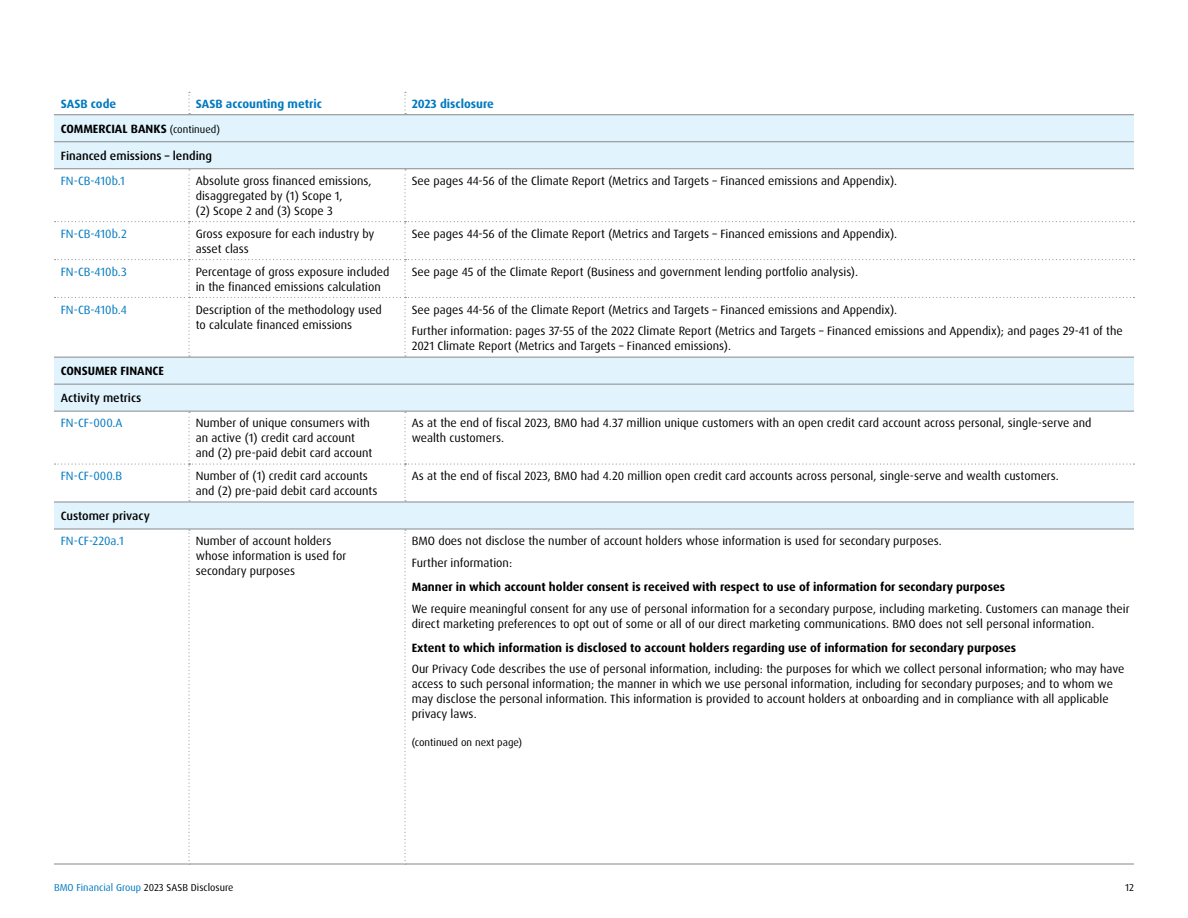
<style>
.page{position:relative;width:1188px;height:918px;background:#fff}
.page>*{position:absolute;margin:0;border:0;box-sizing:border-box;transform-origin:0 0}
.Main_Body{font:12px/15px "Dax Pro";color:#000}
.GRI_SASB_Heading_within_table_Black{font:700 12px "Dax Pro";color:#000}
.GRI_SASB_Table_Disclosure_Code{font:12px "Dax Pro";color:#0079c1}
.GRI_SASB_Second_Level_Head__med{font:500 12px "Dax Pro";color:#000}
.GRI_SASB_Running_Table_Header{font:700 12px "Dax Pro";color:#0079c1}
.GRI_SASB_First_Level_Head__caps{font:700 12px "Dax Pro";color:#000}
.GRI_SASB_Table_7pt{font:10.5px "Dax Pro";color:#000}
.t1{font:10.2px "Dax Pro";color:#000}
.s1{font-weight:400;font-size:10.5px}
.s2{color:#0079c1}
</style>
<div class="page">
<hr style="left:54px;top:863px;width:1080px;height:2px;background:#939598">
<div style="left:54px;top:115px;width:1080px;height:413px;background:#e1f4fd"></div>
<hr style="left:54px;top:114px;width:135px;height:1px;background:#939598">
<hr style="left:189px;top:114px;width:216px;height:1px;background:#939598">
<hr style="left:405px;top:114px;width:729px;height:1px;background:#939598">
<svg style="left:188px;top:92px;width:2px;height:22px"></svg>
<svg style="left:404px;top:92px;width:2px;height:22px"></svg>
<svg style="left:188px;top:530px;width:2px;height:335px"></svg>
<svg style="left:404px;top:530px;width:2px;height:335px"></svg>
<hr style="left:54px;top:141px;width:135px;height:1px;background:#939598">
<hr style="left:189px;top:141px;width:216px;height:1px;background:#939598">
<hr style="left:405px;top:141px;width:729px;height:1px;background:#939598">
<hr style="left:54px;top:168px;width:135px;height:1px;background:#939598">
<hr style="left:189px;top:168px;width:216px;height:1px;background:#939598">
<hr style="left:405px;top:168px;width:729px;height:1px;background:#939598">
<hr style="left:54px;top:384px;width:135px;height:1px;background:#939598">
<hr style="left:189px;top:384px;width:216px;height:1px;background:#939598">
<hr style="left:405px;top:384px;width:729px;height:1px;background:#939598">
<hr style="left:54px;top:411px;width:135px;height:1px;background:#939598">
<hr style="left:189px;top:411px;width:216px;height:1px;background:#939598">
<hr style="left:405px;top:411px;width:729px;height:1px;background:#939598">
<hr style="left:54px;top:501px;width:135px;height:2px;background:#939598">
<hr style="left:189px;top:501px;width:216px;height:2px;background:#939598">
<hr style="left:405px;top:501px;width:729px;height:2px;background:#939598">
<hr style="left:54px;top:528px;width:135px;height:2px;background:#939598">
<hr style="left:189px;top:528px;width:216px;height:2px;background:#939598">
<hr style="left:405px;top:528px;width:729px;height:2px;background:#939598">
<hr style="left:54px;top:357px;width:135px;height:1px;background:#939598">
<hr style="left:189px;top:357px;width:216px;height:1px;background:#939598">
<hr style="left:405px;top:357px;width:729px;height:1px;background:#939598">
<svg style="left:55px;top:169px;width:1079px;height:188px"></svg>
<svg style="left:55px;top:412px;width:1079px;height:89px"></svg>
<p class="GRI_SASB_Running_Table_Header" style="left:61px;top:96px;width:57px">SASB code</p>
<p class="GRI_SASB_Running_Table_Header" style="left:196px;top:96px;width:128px">SASB accounting metric</p>
<p class="GRI_SASB_Running_Table_Header" style="left:412px;top:96px;width:84px">2023 disclosure</p>
<p class="GRI_SASB_First_Level_Head__caps" style="left:61px;top:121px;width:161px">COMMERCIAL BANKS <span class="s1">(continued)</span></p>
<p class="GRI_SASB_Second_Level_Head__med" style="left:61px;top:148px;width:153px">Financed emissions – lending</p>
<p class="GRI_SASB_Table_Disclosure_Code" style="left:61px;top:173px;width:66px">FN-CB-410b.1</p>
<p class="Main_Body" style="left:196px;top:173px;width:177px">Absolute gross financed emissions, disaggregated by (1) Scope 1,<br>(2) Scope 2 and (3) Scope 3</p>
<p class="Main_Body" style="left:412px;top:173px;width:487px">See pages 44-56 of the Climate Report (Metrics and Targets – Financed emissions and Appendix).</p>
<p class="GRI_SASB_Table_Disclosure_Code" style="left:61px;top:226px;width:68px">FN-CB-410b.2</p>
<p class="Main_Body" style="left:196px;top:226px;width:180px">Gross exposure for each industry by asset class</p>
<p class="Main_Body" style="left:412px;top:226px;width:487px">See pages 44-56 of the Climate Report (Metrics and Targets – Financed emissions and Appendix).</p>
<p class="GRI_SASB_Table_Disclosure_Code" style="left:61px;top:264px;width:68px">FN-CB-410b.3</p>
<p class="Main_Body" style="left:196px;top:264px;width:195px">Percentage of gross exposure included in the financed emissions calculation</p>
<p class="Main_Body" style="left:412px;top:264px;width:448px">See page 45 of the Climate Report (Business and government lending portfolio analysis).</p>
<p class="GRI_SASB_Table_Disclosure_Code" style="left:61px;top:302px;width:67px">FN-CB-410b.4</p>
<p class="Main_Body" style="left:196px;top:302px;width:188px">Description of the methodology used to calculate financed emissions</p>
<p class="Main_Body" style="left:412px;top:302px;width:487px">See pages 44-56 of the Climate Report (Metrics and Targets – Financed emissions and Appendix).</p>
<p class="Main_Body" style="left:412px;top:324px;width:713px">Further information: pages 37-55 of the 2022 Climate Report (Metrics and Targets – Financed emissions and Appendix); and pages 29-41 of the<br>2021 Climate Report (Metrics and Targets – Financed emissions).</p>
<p class="GRI_SASB_First_Level_Head__caps" style="left:61px;top:363px;width:105px">CONSUMER FINANCE</p>
<p class="GRI_SASB_Second_Level_Head__med" style="left:61px;top:390px;width:82px">Activity metrics</p>
<p class="GRI_SASB_Table_Disclosure_Code" style="left:61px;top:415px;width:63px">FN-CF-000.A</p>
<p class="Main_Body" style="left:196px;top:416px;width:178px">Number of unique consumers with an active (1) credit card account and (2) pre-paid debit card account</p>
<p class="Main_Body" style="left:412px;top:416px;width:681px">As at the end of fiscal 2023, BMO had 4.37 million unique customers with an open credit card account across personal, single-serve and wealth customers.</p>
<p class="GRI_SASB_Table_Disclosure_Code" style="left:61px;top:468px;width:63px">FN-CF-000.B</p>
<p class="Main_Body" style="left:196px;top:469px;width:183px">Number of (1) credit card accounts and (2) pre-paid debit card accounts</p>
<p class="Main_Body" style="left:412px;top:469px;width:649px">As at the end of fiscal 2023, BMO had 4.20 million open credit card accounts across personal, single-serve and wealth customers.</p>
<p class="GRI_SASB_Second_Level_Head__med" style="left:61px;top:508px;width:91px">Customer privacy</p>
<p class="GRI_SASB_Table_Disclosure_Code" style="left:61px;top:533px;width:65px">FN-CF-220a.1</p>
<p class="Main_Body" style="left:196px;top:534px;width:152px">Number of account holders whose information is used for secondary purposes</p>
<p class="Main_Body" style="left:412px;top:534px;width:531px">BMO does not disclose the number of account holders whose information is used for secondary purposes.</p>
<p class="Main_Body" style="left:412px;top:555px;width:102px">Further information:</p>
<p class="GRI_SASB_Heading_within_table_Black" style="left:412px;top:579px;width:595px">Manner in which account holder consent is received with respect to use of information for secondary purposes</p>
<p class="Main_Body" style="left:412px;top:601px;width:719px">We require meaningful consent for any use of personal information for a secondary purpose, including marketing. Customers can manage their direct marketing preferences to opt out of some or all of our direct marketing communications. BMO does not sell personal information.</p>
<p class="GRI_SASB_Heading_within_table_Black" style="left:412px;top:640px;width:606px">Extent to which information is disclosed to account holders regarding use of information for secondary purposes</p>
<p class="Main_Body" style="left:412px;top:662px;width:714px">Our Privacy Code describes the use of personal information, including: the purposes for which we collect personal information; who may have access to such personal information; the manner in which we use personal information, including for secondary purposes; and to whom we may disclose the personal information. This information is provided to account holders at onboarding and in compliance with all applicable privacy laws.</p>
<p class="GRI_SASB_Table_7pt" style="left:412px;top:736px;width:112px">(continued on next page)</p>
<p class="t1" style="left:54px;top:881px;width:181px"><span class="s2">BMO Financial Group</span> 2023 SASB Disclosure</p>
<p class="t1" style="left:1125px;top:881px;width:10px">12</p>
</div>
